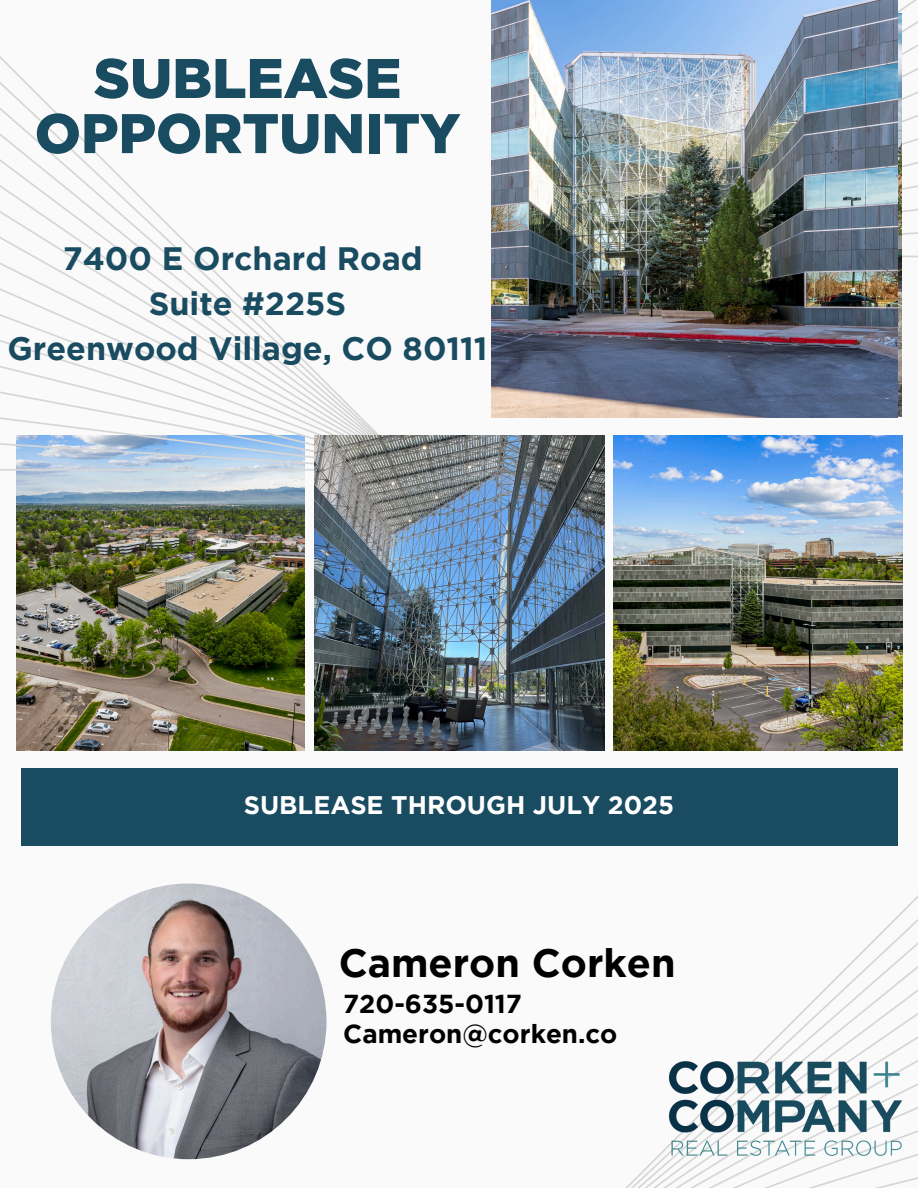
<style>
.page{position:relative;width:918px;height:1188px;background:#fafafa}
.page>*{position:absolute;margin:0;border:0;box-sizing:border-box;transform-origin:0 0}
.t1{font:900 55.8px/55.2px "Gotham";color:#194b61;text-align:center}
.t2{font:700 39.45px "Gotham";color:#000}
.t3{font:700 32.25px/44.7px "Gotham";color:#194b61;text-align:center}
.t4{font:700 25.95px "Gotham";color:#000}
.t5{font:700 25.35px "Gotham";color:#fff}
</style>
<div class="page">
<img style="left:16px;top:470px;width:288px;height:281px">
<img style="left:613px;top:436px;width:290px;height:315px">
<svg style="left:625px;top:895px;width:293px;height:293px"></svg>
<svg style="left:897px;top:0;width:21px;height:257px"></svg>
<svg style="left:0;top:56px;width:415px;height:414px"></svg>
<div style="left:21px;top:768px;width:876px;height:78px;background:#194b61"></div>
<img style="left:51px;top:884px;width:276px;height:275px;border-radius:50%">
<img style="left:668px;top:1059px;width:234px;height:100px">
<img style="left:491px;top:0;width:406px;height:417px">
<img style="left:314px;top:436px;width:290px;height:315px">
<p class="t1" style="left:35px;top:49px;width:427px">SUBLEASE<br>OPPORTUNITY</p>
<p class="t3" style="left:8px;top:239px;width:481px">7400 E Orchard Road<br>Suite #225S<br>Greenwood Village, CO 80111</p>
<p class="t5" style="left:244px;top:796px;width:432px">SUBLEASE THROUGH JULY 2025</p>
<p class="t2" style="left:339px;top:949px;width:338px">Cameron Corken</p>
<h3 class="t4" style="left:343px;top:995px;width:180px">720-635-0117</h3>
<h4 class="t4" style="left:343px;top:1024px;width:276px">Cameron@corken.co</h4>
</div>
